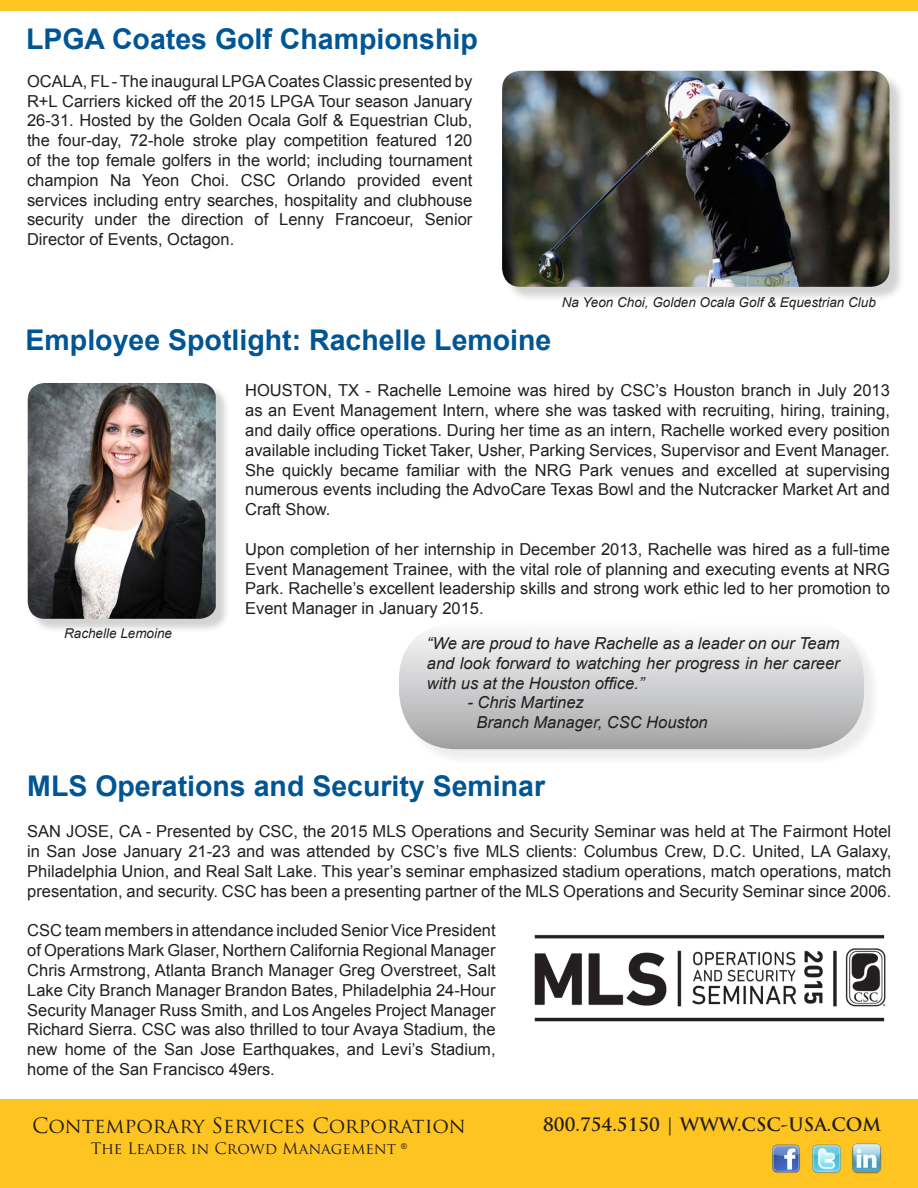
<style>
.page{position:relative;width:918px;height:1188px;background:#fff}
.page>*{position:absolute;margin:0;border:0;box-sizing:border-box;transform-origin:0 0}
.Articles{font:700 28.5px "Arial";color:#005595}
.t1{font:20.55px "Trajan Pro";color:#231f20}
.t2{font:700 18px "Trajan Pro";color:#231f20}
.Articles-2{font:16.5px/19.8px "Arial";color:#231f20;text-align:justify}
.Articles-3{font:italic 16.5px/19.8px "Arial";color:#231f20;text-align:justify}
.t3{font:15.45px "Trajan Pro";color:#231f20}
.t4{font:italic 13.5px "Arial";color:#231f20}
</style>
<div class="page">
<div style="left:0;top:0;width:918px;height:11px;background:#fec422"></div>
<img style="left:534px;top:934px;width:352px;height:88px">
<div style="left:30px;top:385px;width:200px;height:248px;background:#231f20;opacity:.2"></div>
<img style="left:28px;top:383px;width:188px;height:236px">
<div style="left:504px;top:73px;width:401px;height:229px;background:#231f20;opacity:.2"></div>
<img style="left:502px;top:71px;width:388px;height:216px">
<div style="left:401px;top:624px;width:480px;height:143px;background:#f8f8f8"></div>
<div style="left:399px;top:622px;width:465px;height:127px;background:linear-gradient(to bottom,#fcfcfe,#a3a3a4);border-radius:57px"></div>
<div style="left:0;top:1100px;width:918px;height:88px;background:#fec422"></div>
<img style="left:772px;top:1144px;width:28px;height:29px">
<img style="left:812px;top:1144px;width:29px;height:30px">
<img style="left:852px;top:1144px;width:30px;height:30px">
<p class="Articles" style="left:26px;top:20px;width:453px">LPGA Coates Golf Championship</p>
<p class="Articles-2" style="left:27px;top:71px;width:447px">OCALA, FL - The inaugural LPGA Coates Classic presented by R+L Carriers kicked off the 2015 LPGA Tour season January 26-31. Hosted by the Golden Ocala Golf &amp; Equestrian Club, the four-day, 72-hole stroke play competition featured 120 of the top female golfers in the world; including tournament champion Na Yeon Choi. CSC Orlando provided event services including entry searches, hospitality and clubhouse security under the direction of Lenny Francoeur, Senior Director of Events, Octagon.</p>
<p class="Articles" style="left:26px;top:321px;width:527px">Employee Spotlight: Rachelle Lemoine</p>
<p class="t4" style="left:562px;top:294px;width:316px">Na Yeon Choi, Golden Ocala Golf &amp; Equestrian Club</p>
<p class="t4" style="left:64px;top:624px;width:110px">Rachelle Lemoine</p>
<p class="Articles-2" style="left:245px;top:381px;width:646px">HOUSTON, TX - Rachelle Lemoine was hired by CSC’s Houston branch in July 2013 as an Event Management Intern, where she was tasked with recruiting, hiring, training, and daily office operations. During her time as an intern, Rachelle worked every position available including Ticket Taker, Usher, Parking Services, Supervisor and Event Manager.<br>She quickly became familiar with the NRG Park venues and excelled at supervising numerous events including the AdvoCare Texas Bowl and the Nutcracker Market Art and Craft Show.</p>
<p class="Articles-2" style="left:245px;top:539px;width:646px">Upon completion of her internship in December 2013, Rachelle was hired as a full-time Event Management Trainee, with the vital role of planning and executing events at NRG Park. Rachelle’s excellent leadership skills and strong work ethic led to her promotion to Event Manager in January 2015.</p>
<p class="Articles-3" style="left:427px;top:634px;width:414px">“We are proud to have Rachelle as a leader on our Team and look forward to watching her progress in her career with us at the Houston office.”</p>
<p class="Articles-3" style="left:467px;top:693px;width:118px">- Chris Martinez</p>
<p class="Articles-3" style="left:477px;top:713px;width:233px">Branch Manager, CSC Houston</p>
<p class="Articles" style="left:27px;top:767px;width:519px">MLS Operations and Security Seminar</p>
<p class="Articles-2" style="left:27px;top:822px;width:866px">SAN JOSE, CA - Presented by CSC, the 2015 MLS Operations and Security Seminar was held at The Fairmont Hotel in San Jose January 21-23 and was attended by CSC’s five MLS clients: Columbus Crew, D.C. United, LA Galaxy, Philadelphia Union, and Real Salt Lake. This year’s seminar emphasized stadium operations, match operations, match presentation, and security. CSC has been a presenting partner of the MLS Operations and Security Seminar since 2006.</p>
<p class="Articles-2" style="left:27px;top:921px;width:470px">CSC team members in attendance included Senior Vice President of Operations Mark Glaser, Northern California Regional Manager Chris Armstrong, Atlanta Branch Manager Greg Overstreet, Salt Lake City Branch Manager Brandon Bates, Philadelphia 24-Hour Security Manager Russ Smith, and Los Angeles Project Manager Richard Sierra. CSC was also thrilled to tour Avaya Stadium, the new home of the San Jose Earthquakes, and Levi’s Stadium, home of the San Francisco 49ers.</p>
<p class="t1" style="left:32px;top:1113px;width:435px">Contemporary Services Corporation</p>
<p class="t3" style="left:91px;top:1138px;width:318px">The Leader in Crowd Management <sup>®</sup></p>
<p class="t2" style="left:543px;top:1114px;width:340px">800.754.5150 | WWW.CSC-USA.COM</p>
</div>
